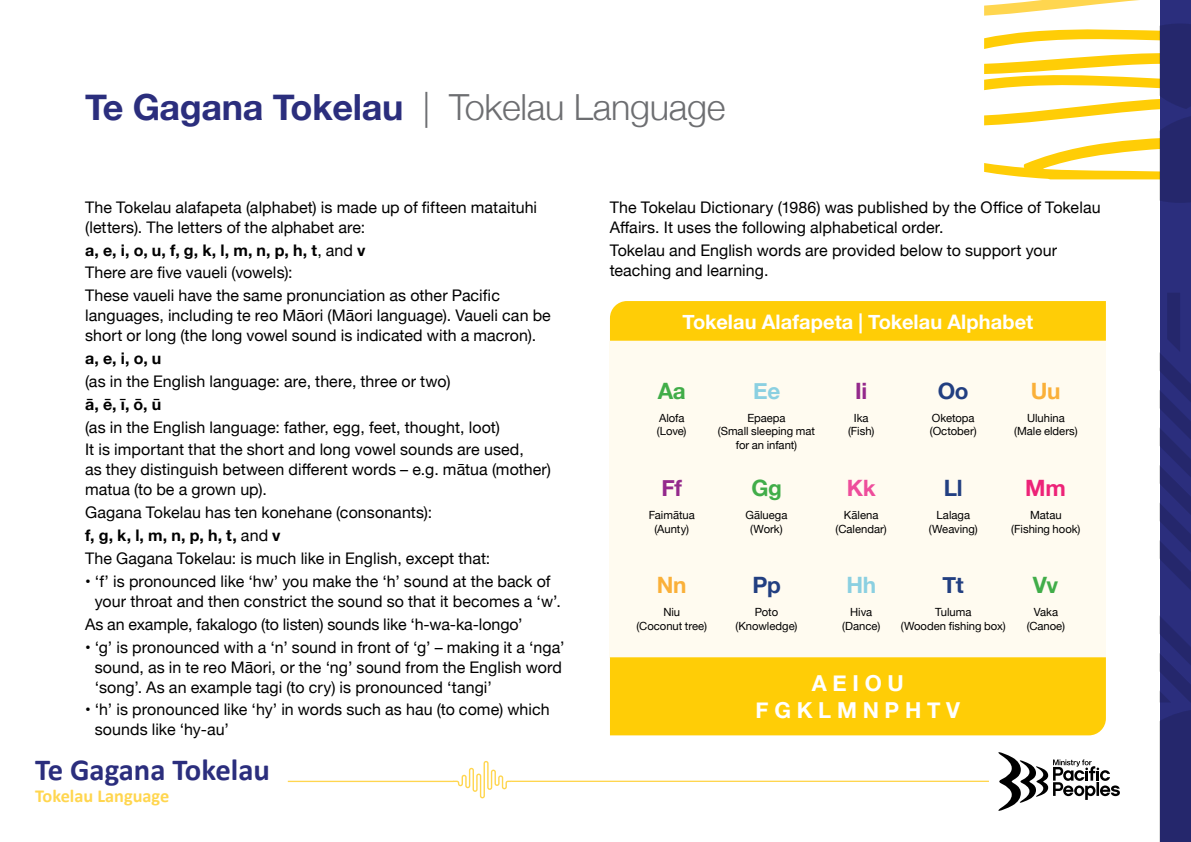
<style>
.page{position:relative;width:1191px;height:842px;background:#fff}
.page>*{position:absolute;margin:0;border:0;box-sizing:border-box;transform-origin:0 0}
.t1{font:300 36px "Helvetica Neue";letter-spacing:-.01em;color:#6d6e71}
.t2{font:700 30.6px "Calibri";color:#2b2e7d}
.t3{font:700 22.6px "Helvetica Neue";letter-spacing:-.015em;color:#223f81}
.t4{font:700 22.6px "Helvetica Neue";color:#41ad49}
.t5{font:700 22.6px "Helvetica Neue";color:#8bd0e1}
.t6{font:700 22.6px "Helvetica Neue";color:#94298c}
.t7{font:700 22.6px "Helvetica Neue";color:#fab039}
.t8{font:700 22.6px "Helvetica Neue";color:#ee4d9b}
.t9{font:700 22.6px "Helvetica Neue";color:#ed2378}
.t10{font:700 22px/27.4px "Helvetica Neue";color:#fff;text-align:center}
.t11{font:700 20px "Helvetica Neue";letter-spacing:.005em;color:#fff}
.t12{font:700 18.2px "Calibri";color:#ffd64f}
.t13{font:16px/20px "Helvetica Neue";letter-spacing:.005em;color:#000}
.t14{font:700 16px "Helvetica Neue";color:#000}
.t15{font:11.2px/13.6px "Helvetica Neue";color:#000;text-align:center}
.s1{font-weight:700;color:#2b2e7d}
.s2{font-weight:700}
</style>
<div class="page">
<div style="left:1159px;top:0;width:32px;height:842px;background:#2b2e7d"></div>
<hr style="left:511px;top:781px;width:478px;height:1px;background:#ffd64f">
<svg style="left:453px;top:761px;width:59px;height:37px"></svg>
<hr style="left:288px;top:781px;width:165px;height:1px;background:#ffd64f">
<svg style="left:998px;top:752px;width:121px;height:59px"></svg>
<svg style="left:984px;top:0;width:207px;height:208px"></svg>
<svg style="left:1159px;top:293px;width:32px;height:409px"></svg>
<svg style="left:1159px;top:708px;width:32px;height:134px"></svg>
<div style="left:609px;top:341px;width:497px;height:316px;background:#fffbf0"></div>
<div style="left:610px;top:301px;width:496px;height:40px;background:#ffcd06"></div>
<div style="left:610px;top:657px;width:496px;height:78px;background:#ffcd06"></div>
<h1 class="t1" style="left:85px;top:78px;width:642px"><span class="s1">Te Gagana Tokelau</span> | Tokelau Language</h1>
<p class="t13" style="left:85px;top:198px;width:453px">The Tokelau alafapeta (alphabet) is made up of fifteen mataituhi (letters). The letters of the alphabet are:</p>
<p class="t13" style="left:85px;top:239px;width:416px;line-height:22.8px"><span class="s2">a, e, i, o, u, f, g, k, l, m, n, p, h, t</span>, and <span class="s2">v<br></span>There are five vaueli (vowels):<br>These vaueli have the same pronunciation as other Pacific</p>
<p class="t13" style="left:85px;top:307px;width:467px">languages, including te reo Māori (Māori language). Vaueli can be short or long (the long vowel sound is indicated with a macron).</p>
<p class="t14" style="left:85px;top:346px;width:78px">a, e, i, o, u</p>
<p class="t13" style="left:85px;top:372px;width:367px">(as in the English language: are, there, three or two)</p>
<p class="t14" style="left:85px;top:392px;width:78px">ā, ē, ī, ō, ū</p>
<p class="t13" style="left:85px;top:416px;width:440px;line-height:22.8px">(as in the English language: father, egg, feet, thought, loot)<br>It is important that the short and long vowel sounds are used,</p>
<p class="t13" style="left:85px;top:461px;width:467px">as they distinguish between different words – e.g. mātua (mother) matua (to be a grown up).</p>
<p class="t13" style="left:85px;top:502px;width:407px;line-height:22.8px">Gagana Tokelau has ten konehane (consonants):<br><span class="s2">f, g, k, l, m, n, p, h, t,</span> and <span class="s2">v<br></span>The Gagana Tokelau: is much like in English, except that:</p>
<p class="t13" style="left:95px;top:572px;width:467px;text-indent:-10px">• ‘f’ is pronounced like ‘hw’ you make the ‘h’ sound at the back of your throat and then constrict the sound so that it becomes a ‘w’.</p>
<p class="t13" style="left:85px;top:615px;width:439px">As an example, fakalogo (to listen) sounds like ‘h-wa-ka-longo’</p>
<p class="t13" style="left:95px;top:638px;width:471px;text-indent:-10px">• ‘g’ is pronounced with a ‘n’ sound in front of ‘g’ – making it a ‘nga’ sound, as in te reo Māori, or the ‘ng’ sound from the English word ‘song’. As an example tagi (to cry) is pronounced ‘tangi’</p>
<p class="t13" style="left:95px;top:700px;width:456px;text-indent:-10px">• ‘h’ is pronounced like ‘hy’ in words such as hau (to come) which sounds like ‘hy-au’</p>
<h2 class="t2" style="left:35px;top:748px;width:236px">Te Gagana Tokelau</h2>
<p class="t12" style="left:35px;top:783px;width:136px">Tokelau Language</p>
<p class="t13" style="left:609px;top:198px;width:492px">The Tokelau Dictionary (1986) was published by the Office of Tokelau<br>Affairs. It uses the following alphabetical order.</p>
<p class="t13" style="left:609px;top:241px;width:449px">Tokelau and English words are provided below to support your teaching and learning.</p>
<p class="t11" style="left:682px;top:307px;width:352px">Tokelau Alafapeta | Tokelau Alphabet</p>
<h3 class="t4" style="left:658px;top:373px;width:30px">Aa</h3>
<h3 class="t5" style="left:753px;top:373px;width:29px">Ee</h3>
<h3 class="t6" style="left:855px;top:373px;width:14px">Ii</h3>
<h3 class="t3" style="left:937px;top:373px;width:32px">Oo</h3>
<h3 class="t7" style="left:1030px;top:373px;width:31px">Uu</h3>
<p class="t15" style="left:657px;top:412px;width:31px;text-align:left">Alofa (Love)</p>
<p class="t15" style="left:718px;top:412px;width:99px">Epaepa<br>(Small sleeping mat for an infant)</p>
<p class="t15" style="left:848px;top:412px;width:28px">Ika (Fish)</p>
<p class="t15" style="left:930px;top:412px;width:48px;text-align:left">Oketopa (October)</p>
<p class="t15" style="left:1014px;top:412px;width:65px">Uluhina (Male elders)</p>
<h3 class="t6" style="left:661px;top:470px;width:22px">Ff</h3>
<h3 class="t4" style="left:751px;top:470px;width:32px">Gg</h3>
<h3 class="t8" style="left:847px;top:470px;width:30px">Kk</h3>
<h3 class="t3" style="left:943px;top:470px;width:20px">Ll</h3>
<h3 class="t9" style="left:1025px;top:470px;width:42px">Mm</h3>
<p class="t15" style="left:648px;top:509px;width:48px">Faimātua (Aunty)</p>
<p class="t15" style="left:745px;top:509px;width:43px">Gāluega (Work)</p>
<p class="t15" style="left:835px;top:509px;width:53px">Kālena (Calendar)</p>
<p class="t15" style="left:929px;top:509px;width:50px">Lalaga (Weaving)</p>
<p class="t15" style="left:1011px;top:509px;width:71px">Matau (Fishing hook)</p>
<h3 class="t7" style="left:657px;top:567px;width:31px">Nn</h3>
<h3 class="t3" style="left:752px;top:567px;width:30px">Pp</h3>
<h3 class="t5" style="left:846px;top:567px;width:31px">Hh</h3>
<h3 class="t3" style="left:942px;top:567px;width:23px">Tt</h3>
<h3 class="t4" style="left:1032px;top:567px;width:27px">Vv</h3>
<p class="t15" style="left:636px;top:606px;width:72px">Niu<br>(Coconut tree)</p>
<p class="t15" style="left:735px;top:606px;width:64px">Poto (Knowledge)</p>
<p class="t15" style="left:842px;top:606px;width:40px">Hiva (Dance)</p>
<p class="t15" style="left:900px;top:606px;width:106px">Tuluma<br>(Wooden fishing box)</p>
<p class="t15" style="left:1026px;top:606px;width:40px">Vaka (Canoe)</p>
<h3 class="t10" style="left:755px;top:670px;width:206px">A E I O U<br>F G K L M N P H T V</h3>
</div>
